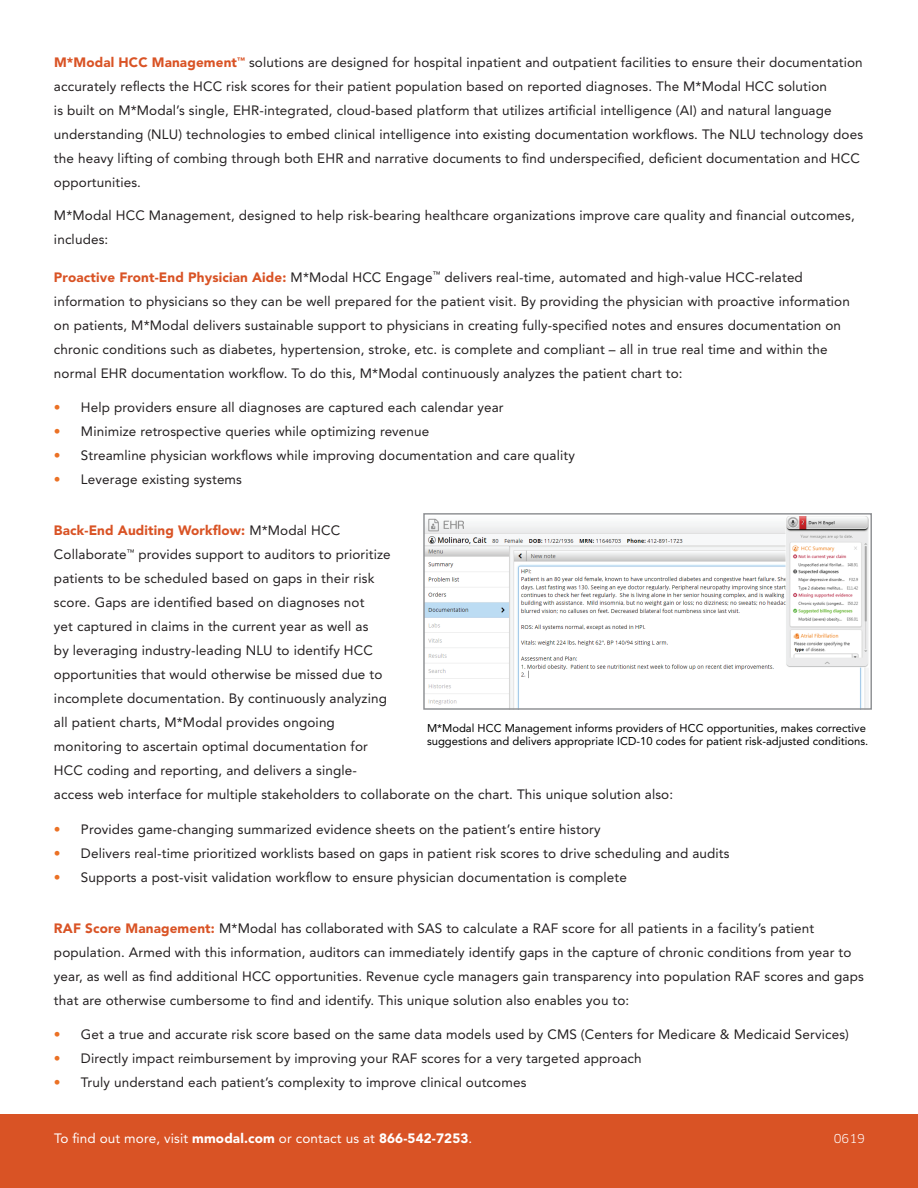
<style>
.page{position:relative;width:918px;height:1188px;background:#fff}
.page>*{position:absolute;margin:0;border:0;box-sizing:border-box;transform-origin:0 0}
.t1{font:13.5px/24px "Avenir";letter-spacing:.01em;color:#231f20}
.t2{font:13.5px "Avenir";letter-spacing:.01em;color:#fff}
.t3{font:12px "Clan OT";color:#fff}
.t4{font:11.25px/13.5px "Avenir";color:#000}
.s1{font-weight:900;color:#d95325}
.s2{color:#eb7125}
.s3{font-weight:900}
</style>
<div class="page">
<div style="left:0;top:1115px;width:918px;height:73px;background:#d95325"></div>
<img style="left:426px;top:517px;width:442px;height:190px">
<div style="left:423px;top:513px;width:449px;height:197px;border:2px solid #919396"></div>
<p class="t1" style="left:54px;top:51px;width:811px"><span class="s1">M*Modal HCC Management</span><sup>™</sup> solutions are designed for hospital inpatient and outpatient facilities to ensure their documentation accurately reflects the HCC risk scores for their patient population based on reported diagnoses. The M*Modal HCC solution<br>is built on M*Modal’s single, EHR-integrated, cloud-based platform that utilizes artificial intelligence (AI) and natural language understanding (NLU) technologies to embed clinical intelligence into existing documentation workflows. The NLU technology does the heavy lifting of combing through both EHR and narrative documents to find underspecified, deficient documentation and HCC opportunities.</p>
<p class="t1" style="left:54px;top:204px;width:802px">M*Modal HCC Management, designed to help risk-bearing healthcare organizations improve care quality and financial outcomes, includes:</p>
<p class="t1" style="left:54px;top:265px;width:797px"><span class="s1">Proactive Front-End Physician Aide:</span> M*Modal HCC Engage<sup>™</sup> delivers real-time, automated and high-value HCC-related information to physicians so they can be well prepared for the patient visit. By providing the physician with proactive information on patients, M*Modal delivers sustainable support to physicians in creating fully-specified notes and ensures documentation on chronic conditions such as diabetes, hypertension, stroke, etc. is complete and compliant – all in true real time and within the normal EHR documentation workflow. To do this, M*Modal continuously analyzes the patient chart to:</p>
<p class="t1" style="left:54px;top:396px;width:451px"><span class="s2">•</span> Help providers ensure all diagnoses are captured each calendar year</p>
<p class="t1" style="left:54px;top:420px;width:377px"><span class="s2">•</span> Minimize retrospective queries while optimizing revenue</p>
<p class="t1" style="left:54px;top:444px;width:522px"><span class="s2">•</span> Streamline physician workflows while improving documentation and care quality</p>
<p class="t1" style="left:54px;top:468px;width:190px"><span class="s2">•</span> Leverage existing systems</p>
<p class="t1" style="left:54px;top:519px;width:621px"><span class="s1">Back-End Auditing Workflow:</span> M*Modal HCC<br>Collaborate<sup>™</sup> provides support to auditors to prioritize<br>patients to be scheduled based on gaps in their risk<br>score. Gaps are identified based on diagnoses not<br>yet captured in claims in the current year as well as<br>by leveraging industry-leading NLU to identify HCC<br>opportunities that would otherwise be missed due to<br>incomplete documentation. By continuously analyzing<br>all patient charts, M*Modal provides ongoing<br>monitoring to ascertain optimal documentation for<br>HCC coding and reporting, and delivers a single-<br>access web interface for multiple stakeholders to collaborate on the chart. This unique solution also:</p>
<p class="t1" style="left:54px;top:817px;width:548px"><span class="s2">•</span> Provides game-changing summarized evidence sheets on the patient’s entire history</p>
<p class="t1" style="left:54px;top:841px;width:677px"><span class="s2">•</span> Delivers real-time prioritized worklists based on gaps in patient risk scores to drive scheduling and audits</p>
<p class="t1" style="left:54px;top:865px;width:575px"><span class="s2">•</span> Supports a post-visit validation workflow to ensure physician documentation is complete</p>
<p class="t1" style="left:54px;top:916px;width:811px"><span class="s1">RAF Score Management:</span> M*Modal has collaborated with SAS to calculate a RAF score for all patients in a facility’s patient population. Armed with this information, auditors can immediately identify gaps in the capture of chronic conditions from year to year, as well as find additional HCC opportunities. Revenue cycle managers gain transparency into population RAF scores and gaps that are otherwise cumbersome to find and identify. This unique solution also enables you to:</p>
<p class="t1" style="left:54px;top:1023px;width:797px"><span class="s2">•</span> Get a true and accurate risk score based on the same data models used by CMS (Centers for Medicare &amp; Medicaid Services)</p>
<p class="t1" style="left:54px;top:1047px;width:589px"><span class="s2">•</span> Directly impact reimbursement by improving your RAF scores for a very targeted approach</p>
<p class="t1" style="left:54px;top:1071px;width:474px"><span class="s2">•</span> Truly understand each patient’s complexity to improve clinical outcomes</p>
<p class="t4" style="left:427px;top:721px;width:443px">M*Modal HCC Management informs providers of HCC opportunities, makes corrective suggestions and delivers appropriate ICD-10 codes for patient risk-adjusted conditions.</p>
<p class="t2" style="left:54px;top:1131px;width:420px">To find out more, visit <span class="s3">mmodal.com</span> or contact us at <span class="s3">866-542-7253</span>.</p>
<p class="t3" style="left:834px;top:1131px;width:33px">0619</p>
</div>
